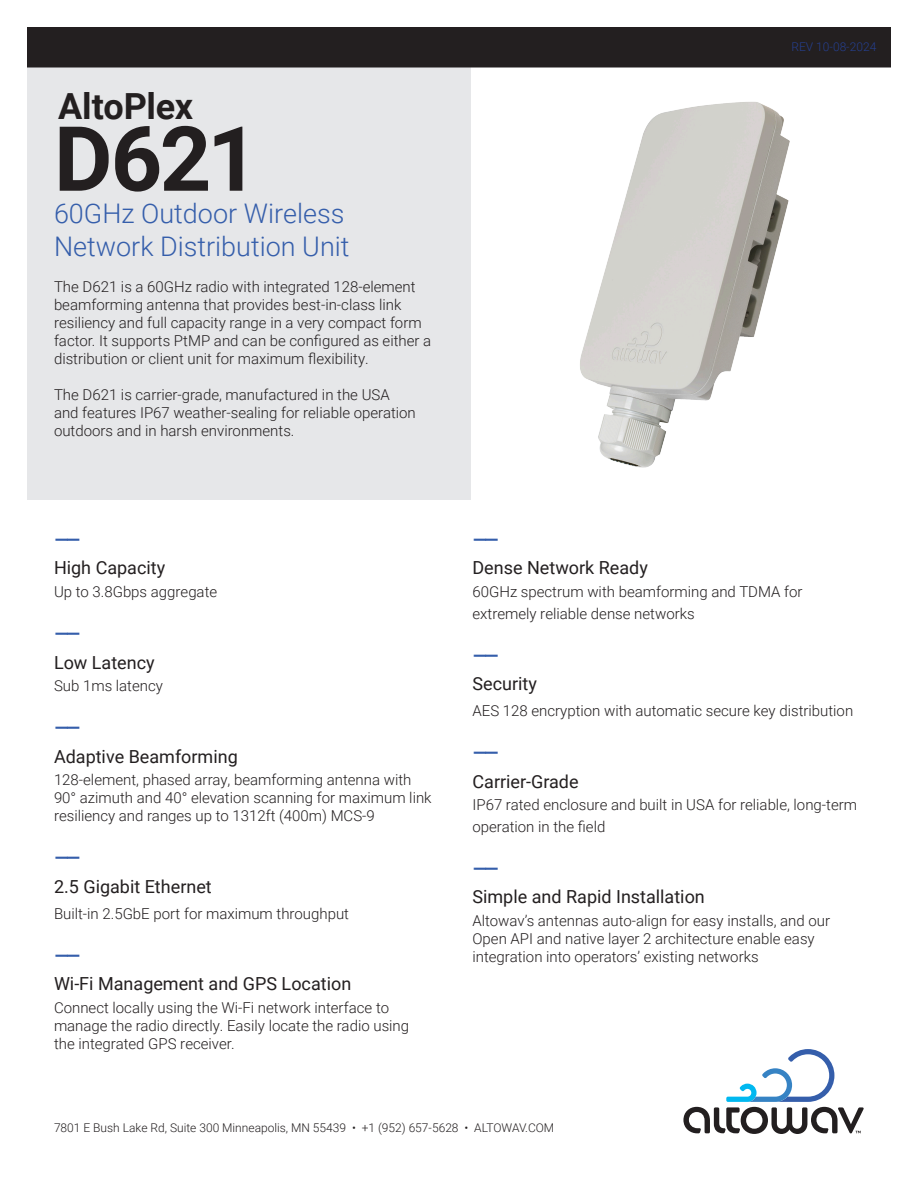
<style>
.page{position:relative;width:918px;height:1188px;background:#fff}
.page>*{position:absolute;margin:0;border:0;box-sizing:border-box;transform-origin:0 0}
.t1{font:700 90px "Roboto";color:#231f20}
.t2{font:700 36px "Roboto";letter-spacing:-.005em;color:#231f20}
.t3{font:300 27px/32.4px "Roboto";color:#355eab}
.t4{font:18px "Roboto";color:#231f20}
.t5{font:700 18px "Roboto";color:#355eab}
.t6{font:300 15px/18px "Roboto";color:#231f20}
.t7{font:300 12px "Roboto";color:#231f20}
.t8{font:300 12px "Roboto";color:#253f8e}
</style>
<div class="page">
<div style="left:27px;top:27px;width:444px;height:473px;background:#e6e7e9"></div>
<div style="left:28px;top:28px;width:862px;height:39px;background:#231f20"></div>
<div style="left:27px;top:27px;width:864px;height:41px;border:2px solid #231f20"></div>
<svg style="left:683px;top:1049px;width:181px;height:85px"></svg>
<img style="left:580px;top:102px;width:210px;height:366px">
<p class="t2" style="left:58px;top:81px;width:137px">AltoPlex</p>
<p class="t1" style="left:54px;top:96px;width:206px">D621</p>
<p class="t3" style="left:54px;top:196px;width:297px">60GHz Outdoor Wireless<br>Network Distribution Unit</p>
<p class="t6" style="left:54px;top:277px;width:379px">The D621 is a 60GHz radio with integrated 128-element beamforming antenna that provides best-in-class link resiliency and full capacity range in a very compact form factor. It supports PtMP and can be configured as either a distribution or client unit for maximum flexibility.</p>
<p class="t6" style="left:54px;top:385px;width:363px">The D621 is carrier-grade, manufactured in the USA and features IP67 weather-sealing for reliable operation outdoors and in harsh environments.</p>
<p class="t8" style="left:792px;top:39px;width:86px">REV 10-08-2024</p>
<p class="t5" style="left:54px;top:527px;width:28px">⸺</p>
<p class="t4" style="left:54px;top:555px;width:113px">High Capacity</p>
<p class="t6" style="left:54px;top:582px;width:165px">Up to 3.8Gbps aggregate</p>
<p class="t5" style="left:54px;top:621px;width:28px">⸺</p>
<p class="t4" style="left:54px;top:650px;width:102px">Low Latency</p>
<p class="t6" style="left:54px;top:676px;width:110px">Sub 1ms latency</p>
<p class="t5" style="left:54px;top:715px;width:28px">⸺</p>
<p class="t4" style="left:54px;top:744px;width:185px">Adaptive Beamforming</p>
<p class="t6" style="left:54px;top:770px;width:379px">128-element, phased array, beamforming antenna with<br>90° azimuth and 40° elevation scanning for maximum link resiliency and ranges up to 1312ft (400m) MCS-9</p>
<p class="t5" style="left:54px;top:845px;width:28px">⸺</p>
<p class="t4" style="left:54px;top:874px;width:159px">2.5 Gigabit Ethernet</p>
<p class="t6" style="left:54px;top:904px;width:297px">Built-in 2.5GbE port for maximum throughput</p>
<p class="t5" style="left:54px;top:943px;width:28px">⸺</p>
<p class="t4" style="left:54px;top:971px;width:299px">Wi-Fi Management and GPS Location</p>
<p class="t6" style="left:54px;top:998px;width:357px">Connect locally using the Wi-Fi network interface to manage the radio directly. Easily locate the radio using the integrated GPS receiver.</p>
<p class="t5" style="left:472px;top:527px;width:28px">⸺</p>
<p class="t4" style="left:472px;top:555px;width:177px">Dense Network Ready</p>
<p class="t6" style="left:472px;top:580px;width:332px;line-height:21.6px">60GHz spectrum with beamforming and TDMA for extremely reliable dense networks</p>
<p class="t5" style="left:472px;top:643px;width:28px">⸺</p>
<p class="t4" style="left:472px;top:671px;width:66px">Security</p>
<p class="t6" style="left:472px;top:701px;width:382px">AES 128 encryption with automatic secure key distribution</p>
<p class="t5" style="left:472px;top:740px;width:28px">⸺</p>
<p class="t4" style="left:472px;top:769px;width:108px">Carrier-Grade</p>
<p class="t6" style="left:472px;top:794px;width:386px;line-height:21.6px">IP67 rated enclosure and built in USA for reliable, long-term operation in the field</p>
<p class="t5" style="left:472px;top:856px;width:28px">⸺</p>
<p class="t4" style="left:472px;top:884px;width:234px">Simple and Rapid Installation</p>
<p class="t6" style="left:472px;top:911px;width:359px">Altowav’s antennas auto-align for easy installs, and our<br>Open API and native layer 2 architecture enable easy integration into operators’ existing networks</p>
<p class="t7" style="left:54px;top:1119px;width:502px">7801 E Bush Lake Rd, Suite 300 Minneapolis, MN 55439 • +1 (952) 657-5628 • ALTOWAV.COM</p>
</div>
